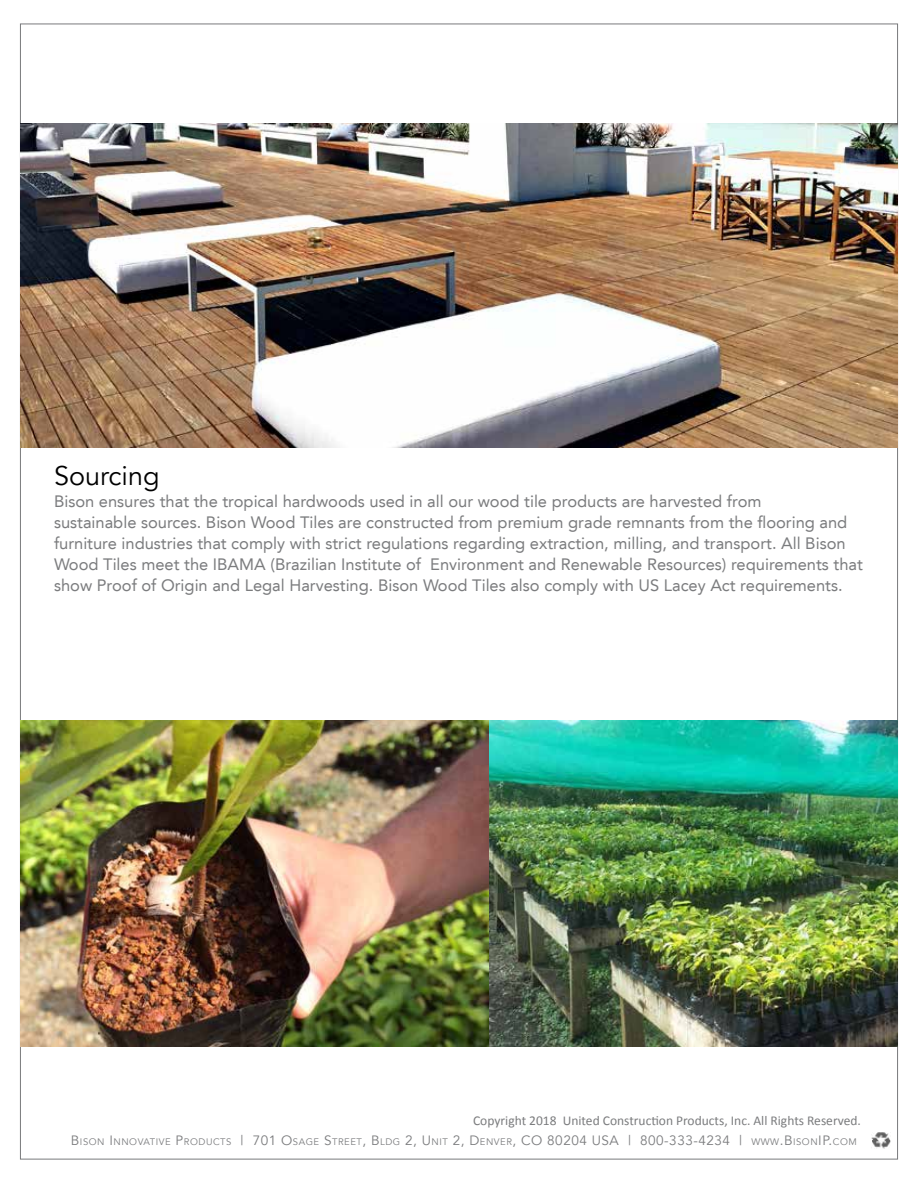
<style>
.page{position:relative;width:918px;height:1188px;background:#fff}
.page>*{position:absolute;margin:0;border:0;box-sizing:border-box;transform-origin:0 0}
.t1{font:27px "Avenir LT";color:#000}
.t2{font:16.5px/21px "Avenir LT";color:#7b7c7e}
.t3{font:13.5px "Calibri";color:#7b7c7e}
.t4{font:13.5px "Avenir LT";letter-spacing:.04em;color:#7b7c7e}
.t5{font:9.45px "Avenir LT";letter-spacing:.055em;color:#7b7c7e}
.s1{font-size:13.5px}
.s2{font-size:9.45px}
</style>
<div class="page">
<img style="left:20px;top:123px;width:878px;height:324px">
<img style="left:20px;top:720px;width:878px;height:327px">
<img style="left:871px;top:1132px;width:20px;height:16px">
<h1 class="t1" style="left:54px;top:460px;width:107px">Sourcing</h1>
<p class="t2" style="left:54px;top:491px;width:810px">Bison ensures that the tropical hardwoods used in all our wood tile products are harvested from<br>sustainable sources. Bison Wood Tiles are constructed from premium grade remnants from the flooring and furniture industries that comply with strict regulations regarding extraction, milling, and transport. All Bison Wood Tiles meet the IBAMA (Brazilian Institute of Environment and Renewable Resources) requirements that show Proof of Origin and Legal Harvesting. Bison Wood Tiles also comply with US Lacey Act requirements.</p>
<p class="t3" style="left:473px;top:1112px;width:389px">Copyright 2018 United Construction Products, Inc. All Rights Reserved.</p>
<p class="t5" style="left:71px;top:1136px;width:531px"><span class="s1">B</span>ISON <span class="s1">I</span> NNOVATIVE <span class="s1">P</span>RODUCTS <span class="s1">| 701 O</span>SAGE <span class="s1">S</span>TREET<span class="s1">, B</span>LDG <span class="s1">2, U</span> NIT <span class="s1">2, D</span> ENVER<span class="s1">, CO 80204 USA</span></p>
<p class="t4" style="left:628px;top:1132px;width:230px">| 800-333-4234 | <span class="s2">WWW</span>.B<span class="s2">ISON</span>I P.<span class="s2">COM</span></p>
</div>
